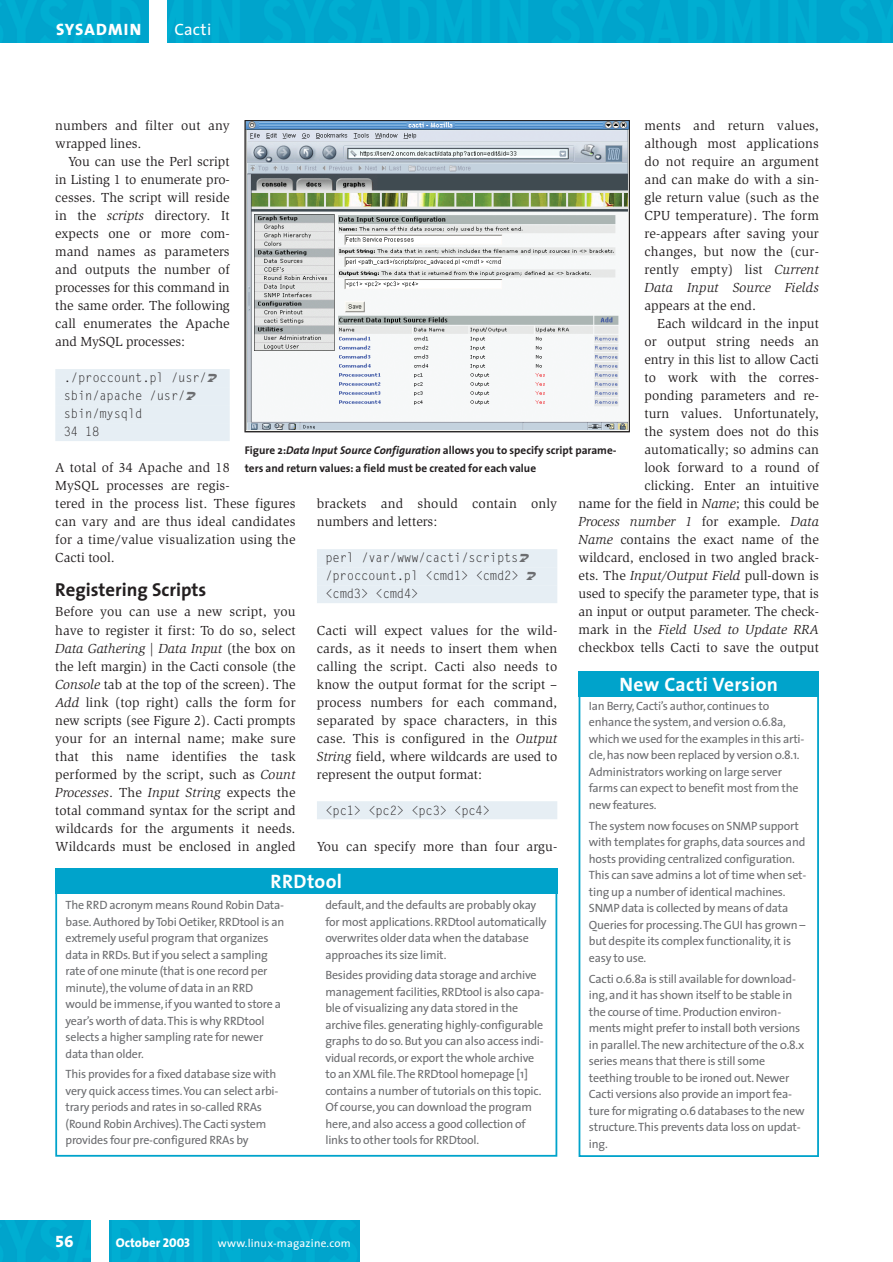
<style>
.page{position:relative;width:893px;height:1262px;background:#fff}
.page>*{position:absolute;margin:0;border:0;box-sizing:border-box;transform-origin:0 0}
.t1{font:700 19.5px "The Sans";letter-spacing:.02em;color:#fff}
.t2{font:700 18.75px "The Sans";color:#231f20}
.t3{font:16.5px "The Sans Extra Bold Caps";letter-spacing:.065em;color:#fff}
.t4{font:16.5px "The Sans";letter-spacing:.02em;color:#fff}
.t5{font:16.5px "The Sans Extra Bold Expert";color:#fff}
.t6{font:13.5px/18px "Slimbach";letter-spacing:.005em;color:#231f20;text-align:justify}
.t7{font:italic 13.5px "Slimbach";letter-spacing:.005em;color:#231f20}
.t8{font:12.75px/18px "Gothic Looser";letter-spacing:-.02em;color:#231f20;text-align:justify;scale:.96 1}
.t9{font:800 12.75px "The Sans";color:#fff}
.t10{font:12px/16.5px "The Sans";letter-spacing:-.02em;color:#6c6d70}
.t11{font:700 11.25px/18px "The Sans";color:#231f20}
.t12{font:11.25px "The Sans";letter-spacing:.02em;color:#fff}
.s1{font-style:italic}
.s2{font-style:normal}
.s3{font-family:"The Sans Extra Bold Caps";font-weight:400}
</style>
<div class="page">
<div style="left:317px;top:549px;width:240px;height:18px;background:#e6eef4"></div>
<div style="left:317px;top:567px;width:240px;height:18px;background:#e6eef4"></div>
<div style="left:317px;top:585px;width:240px;height:18px;background:#e6eef4"></div>
<div style="left:317px;top:801px;width:240px;height:18px;background:#e6eef4"></div>
<div style="left:55px;top:369px;width:175px;height:18px;background:#e6eef4"></div>
<div style="left:55px;top:387px;width:175px;height:18px;background:#e6eef4"></div>
<div style="left:55px;top:405px;width:175px;height:18px;background:#e6eef4"></div>
<div style="left:55px;top:423px;width:175px;height:18px;background:#e6eef4"></div>
<img style="left:0;top:1220px;width:359px;height:41px">
<div style="left:91px;top:1220px;width:17px;height:41px;background:#fff"></div>
<img style="left:0;top:0;width:892px;height:43px">
<div style="left:149px;top:0;width:17px;height:43px;background:#fff"></div>
<div style="left:55px;top:885px;width:502px;height:271px;border:2px solid #00a3cb"></div>
<div style="left:55px;top:868px;width:502px;height:26px;background:#00a3cb"></div>
<div style="left:578px;top:688px;width:241px;height:469px;border:2px solid #00a3cb"></div>
<div style="left:578px;top:671px;width:241px;height:25px;background:#00a3cb"></div>
<img style="left:247px;top:122px;width:380px;height:308px">
<div style="left:245px;top:120px;width:384px;height:312px;border:1px solid #231f20"></div>
<p class="t3" style="left:56px;top:20px;width:87px">SYSADMIN</p>
<p class="t4" style="left:174px;top:23px;width:38px">Cacti</p>
<p class="t6" style="left:55px;top:118px;width:176px">numbers and filter out any wrapped lines.</p>
<p class="t6" style="left:55px;top:154px;width:176px;text-indent:13px">You can use the Perl script in Listing 1 to enumerate pro&shy;cesses. The script will reside in the <span class="s1">scripts</span> directory. It expects one or more com&shy;mand names as parameters and outputs the number of processes for this command in the same order. The following call enumerates the Apache and MySQL processes:</p>
<p class="t8" style="left:64px;top:370px;width:151px;text-align:left">./proccount.pl /usr/ sbin/apache /usr/ sbin/mysqld<br>34 18</p>
<p class="t6" style="left:55px;top:460px;width:242px;text-align:left">A total of 34 Apache and 18<br>MySQL processes are regis-<br>tered in the process list. These figures can vary and are thus ideal candidates for a time/value visualization using the<br>Cacti tool.</p>
<h2 class="t2" style="left:55px;top:583px;width:153px">Registering Scripts</h2>
<p class="t6" style="left:55px;top:604px;width:242px">Before you can use a new script, you have to register it first: To do so, select <span class="s1">Data Gathering | Data Input</span> (the box on the left margin) in the Cacti console (the <span class="s1">Console</span> tab at the top of the screen). The <span class="s1">Add</span> link (top right) calls the form for new scripts (see Figure 2). Cacti prompts your for an internal name; make sure that this name identifies the task performed by the script, such as <span class="s1">Count Processes</span>. The <span class="s1">Input String</span> expects the total command syntax for the script and wildcards for the arguments it needs.<br>Wildcards must be enclosed in angled</p>
<p class="t6" style="left:644px;top:118px;width:176px">ments and return values, although most applications do not require an argument and can make do with a sin&shy;gle return value (such as the CPU temperature). The form re-appears after saving your changes, but now the (cur&shy;rently empty) list <span class="s1">Current Data Input Source Fields</span></p>
<p class="t6" style="left:644px;top:298px;width:113px">appears at the end.</p>
<p class="t6" style="left:657px;top:316px;width:163px">Each wildcard in the input</p>
<p class="t6" style="left:644px;top:334px;width:176px">or output string needs an</p>
<p class="t6" style="left:644px;top:352px;width:176px">entry in this list to allow Cacti</p>
<p class="t6" style="left:644px;top:370px;width:176px">to work with the corres-</p>
<p class="t6" style="left:644px;top:388px;width:176px">ponding parameters and re-</p>
<p class="t6" style="left:644px;top:406px;width:176px">turn values. Unfortunately,</p>
<p class="t6" style="left:644px;top:424px;width:176px">the system does not do this</p>
<p class="t6" style="left:644px;top:442px;width:176px">automatically; so admins can</p>
<p class="t6" style="left:644px;top:460px;width:176px">look forward to a round of</p>
<p class="t6" style="left:644px;top:478px;width:176px">clicking. Enter an intuitive</p>
<p class="t6" style="left:578px;top:496px;width:242px">name for the field in <span class="s1">Name</span>; this could be</p>
<p class="t7" style="left:578px;top:517px;width:242px">Process number 1 <span class="s2">for example.</span> Data</p>
<p class="t6" style="left:578px;top:532px;width:242px"><span class="s1">Name</span> contains the exact name of the</p>
<p class="t6" style="left:578px;top:550px;width:242px">wildcard, enclosed in two angled brack-</p>
<p class="t6" style="left:578px;top:568px;width:242px">ets. The <span class="s1">Input/Output Field</span> pull-down is</p>
<p class="t6" style="left:578px;top:586px;width:242px">used to specify the parameter type, that is</p>
<p class="t6" style="left:578px;top:604px;width:242px">an input or output parameter. The check-</p>
<p class="t7" style="left:578px;top:625px;width:242px"><span class="s2">mark in the</span> Field Used to Update RRA</p>
<p class="t6" style="left:578px;top:640px;width:242px">checkbox tells Cacti to save the output</p>
<p class="t11" style="left:245px;top:443px;width:373px">Figure 2:<span class="s1">Data Input Source Configuration</span> allows you to specify script parame&shy;ters and return values: a field must be created for each value</p>
<p class="t6" style="left:317px;top:496px;width:242px">brackets and should contain only numbers and letters:</p>
<p class="t8" style="left:325px;top:550px;width:203px">perl /var/www/cacti/scripts /proccount.pl &lt;cmd1&gt; &lt;cmd2&gt; &lt;cmd3&gt; &lt;cmd4&gt;</p>
<p class="t6" style="left:317px;top:622px;width:242px">Cacti will expect values for the wild&shy;cards, as it needs to insert them when calling the script. Cacti also needs to know the output format for the script – process numbers for each command, separated by space characters, in this case. This is configured in the <span class="s1">Output String</span> field, where wildcards are used to represent the output format:</p>
<p class="t8" style="left:325px;top:802px;width:173px">&lt;pc1&gt; &lt;pc2&gt; &lt;pc3&gt; &lt;pc4&gt;</p>
<p class="t6" style="left:317px;top:838px;width:242px">You can specify more than four argu-</p>
<h1 class="t1" style="left:619px;top:677px;width:160px">New Cacti Version</h1>
<p class="t10" style="left:589px;top:699px;width:217px">Ian Berry, Cacti’s author, continues to enhance the system, and version 0.6.8a, which we used for the examples in this arti&shy;cle, has now been replaced by version 0.8.1.<br>Administrators working on large server farms can expect to benefit most from the new features.</p>
<p class="t10" style="left:589px;top:818px;width:219px">The system now focuses on SNMP support with templates for graphs, data sources and hosts providing centralized configuration.<br>This can save admins a lot of time when set&shy;ting up a number of identical machines.<br>SNMP data is collected by means of data Queries for processing.The GUI has grown – but despite its complex functionality, it is easy to use.</p>
<p class="t10" style="left:589px;top:971px;width:217px">Cacti 0.6.8a is still available for download&shy;ing, and it has shown itself to be stable in the course of time. Production environ&shy;ments might prefer to install both versions in parallel.The new architecture of the 0.8.x series means that there is still some teething trouble to be ironed out. Newer Cacti versions also provide an import fea&shy;ture for migrating 0.6 databases to the new structure.This prevents data loss on updat&shy;ing.</p>
<h1 class="t1" style="left:270px;top:874px;width:73px">RRDtool</h1>
<p class="t10" style="left:325px;top:898px;width:223px">default, and the defaults are probably okay for most applications. RRDtool automatically overwrites older data when the database approaches its size limit.</p>
<p class="t10" style="left:325px;top:968px;width:220px">Besides providing data storage and archive management facilities, RRDtool is also capa&shy;ble of visualizing any data stored in the archive files. generating highly-configurable graphs to do so. But you can also access indi&shy;vidual records, or export the whole archive to an XML file.The RRDtool homepage [1] contains a number of tutorials on this topic.<br>Of course, you can download the program here, and also access a good collection of links to other tools for RRDtool.</p>
<p class="t10" style="left:66px;top:898px;width:220px">The RRD acronym means Round Robin Data&shy;base. Authored by Tobi Oetiker, RRDtool is an extremely useful program that organizes data in RRDs. But if you select a sampling rate of one minute (that is one record per minute), the volume of data in an RRD would be immense, if you wanted to store a year’s worth of data.This is why RRDtool selects a higher sampling rate for newer data than older.</p>
<p class="t10" style="left:66px;top:1067px;width:214px">This provides for a fixed database size with very quick access times.You can select arbi&shy;trary periods and rates in so-called RRAs (Round Robin Archives).The Cacti system provides four pre-configured RRAs by</p>
<p class="t5" style="left:55px;top:1231px;width:20px">56</p>
<p class="t9" style="left:116px;top:1237px;width:76px">October <span class="s3">2003</span></p>
<p class="t12" style="left:218px;top:1238px;width:134px">www.linux-magazine.com</p>
</div>
